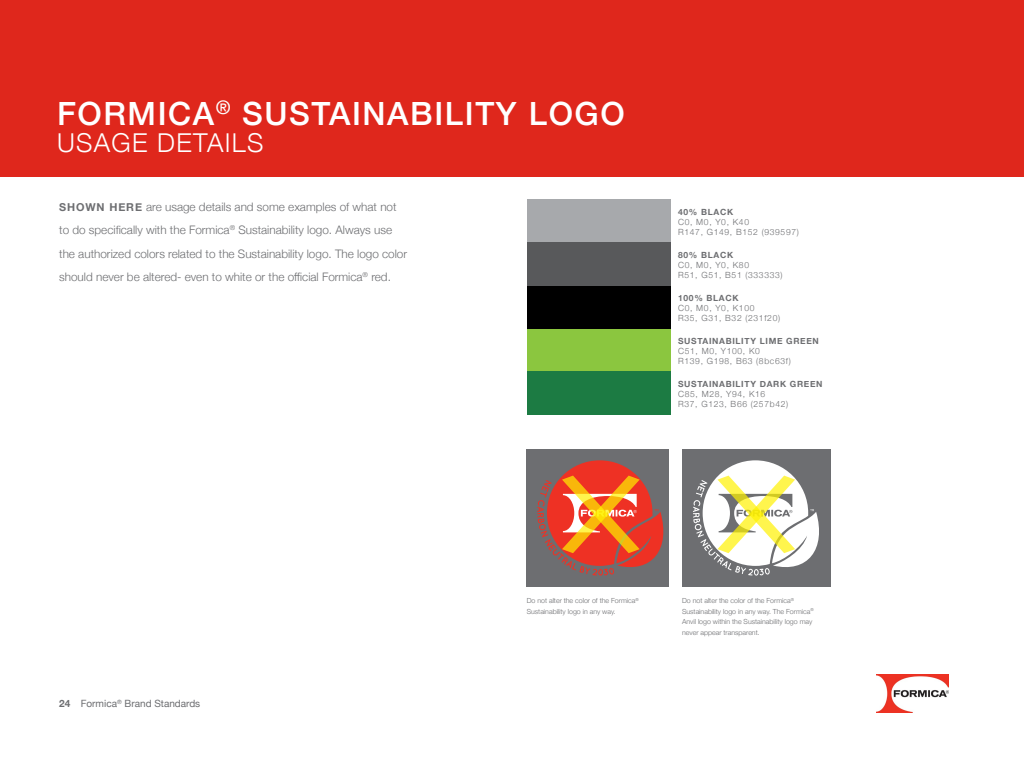
<style>
.page{position:relative;width:1024px;height:768px;background:#fff}
.page>*{position:absolute;margin:0;border:0;box-sizing:border-box;transform-origin:0 0}
.t1{font:500 32px "Helvetica Neue";letter-spacing:.05em;color:#fff}
.t2{font:300 26px "Helvetica Neue";letter-spacing:.05em;color:#fff}
.t3{font:300 11.7px/23.5px "Helvetica Neue";color:#6d6e71}
.t4{font:10px "Helvetica Neue";color:#6d6e71}
.t5{font:700 10px "Helvetica Neue";color:#6d6e71}
.t6{font:300 8.5px/10.3px "Helvetica Neue";letter-spacing:.08em;color:#6d6e71}
.t7{font:700 8.5px "Helvetica Neue";letter-spacing:.08em;color:#6d6e71}
.t8{font:300 7px/10.4px "Helvetica Neue";color:#6d6e71}
.s1{font-weight:700;font-size:10.9px}
</style>
<div class="page">
<img style="left:877px;top:674px;width:72px;height:38px">
<div style="left:0;top:0;width:1024px;height:177px;background:#df271c"></div>
<div style="left:527px;top:449px;width:142px;height:138px;background:#6d6e71"></div>
<svg style="left:537px;top:460px;width:127px;height:116px"></svg>
<div style="left:682px;top:449px;width:149px;height:138px;background:#6d6e71"></div>
<svg style="left:693px;top:460px;width:126px;height:116px"></svg>
<div style="left:527px;top:328px;width:143px;height:44px;background:#8bc63f"></div>
<div style="left:527px;top:372px;width:143px;height:43px;background:#1c7b43"></div>
<div style="left:527px;top:285px;width:143px;height:43px;background:#000"></div>
<div style="left:527px;top:199px;width:143px;height:43px;background:#a7a9ac"></div>
<div style="left:527px;top:242px;width:143px;height:43px;background:#58595b"></div>
<h1 class="t1" style="left:57px;top:88px;width:569px">FORMICA<sup>®</sup> SUSTAINABILITY LOGO</h1>
<h2 class="t2" style="left:57px;top:121px;width:208px">USAGE DETAILS</h2>
<p class="t3" style="left:59px;top:194px;width:349px"><span class="s1">SHOWN HERE</span> are usage details and some examples of what not to do specifically with the Formica<sup>®</sup> Sustainability logo. Always use the authorized colors related to the Sustainability logo. The logo color should never be altered- even to white or the official Formica<sup>®</sup> red.</p>
<p class="t7" style="left:678px;top:205px;width:57px">40% BLACK</p>
<p class="t6" style="left:678px;top:216px;width:122px">C0, M0, Y0, K40<br>R147, G149, B152 (939597)</p>
<p class="t7" style="left:678px;top:248px;width:57px">80% BLACK</p>
<p class="t6" style="left:678px;top:259px;width:106px">C0, M0, Y0, K80<br>R51, G51, B51 (333333)</p>
<p class="t7" style="left:678px;top:291px;width:62px">100% BLACK</p>
<p class="t6" style="left:678px;top:302px;width:104px">C0, M0, Y0, K100<br>R35, G31, B32 (231f20)</p>
<p class="t7" style="left:678px;top:334px;width:142px">SUSTAINABILITY LIME GREEN</p>
<p class="t6" style="left:678px;top:345px;width:114px">C51, M0, Y100, K0<br>R139, G198, B63 (8bc63f)</p>
<p class="t7" style="left:678px;top:377px;width:146px">SUSTAINABILITY DARK GREEN</p>
<p class="t6" style="left:678px;top:388px;width:112px">C85, M28, Y94, K16<br>R37, G123, B66 (257b42)</p>
<p class="t5" style="left:59px;top:696px;width:13px">24</p>
<p class="t4" style="left:81px;top:696px;width:121px">Formica<sup>®</sup> Brand Standards</p>
<p class="t8" style="left:527px;top:595px;width:113px">Do not alter the color of the Formica<sup>®<br></sup>Sustainability logo in any way.</p>
<p class="t8" style="left:682px;top:595px;width:133px">Do not alter the color of the Formica<sup>® </sup>Sustainability logo in any way. The Formica<sup>® </sup>Anvil logo within the Sustainability logo may never appear transparent.</p>
</div>
